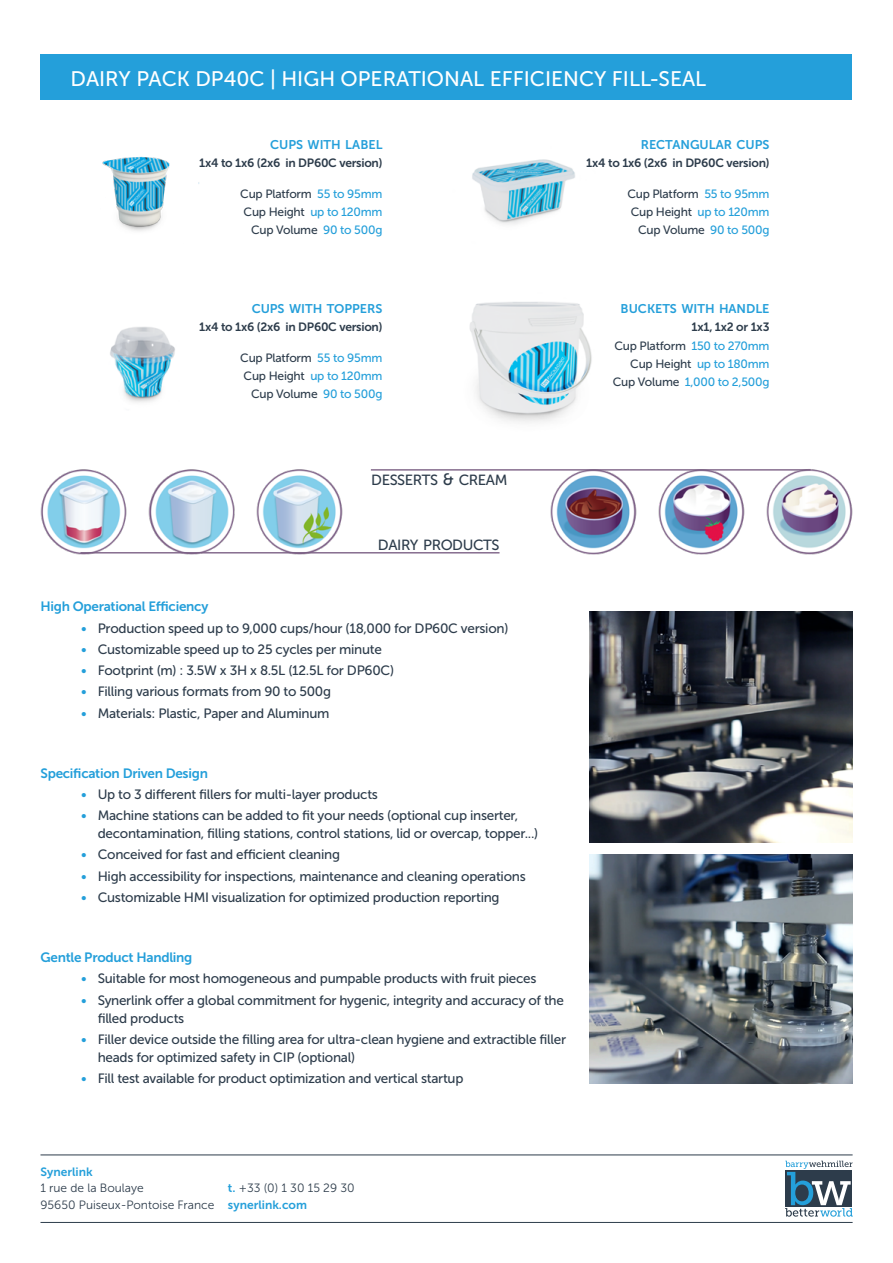
<style>
.page{position:relative;width:893px;height:1263px;background:#fff}
.page>*{position:absolute;margin:0;border:0;box-sizing:border-box;transform-origin:0 0}
.t1{font:21px "Museo Sans 500";color:#fff}
.t2{font:14.7px "Museo Sans 500";letter-spacing:-.03em;color:#2d3c4b}
.t3{font:13.5px/18px "Museo Sans 500";letter-spacing:-.02em;color:#2d3c4b}
.t4{font:13.5px "Museo Sans 700";letter-spacing:-.02em;color:#249fda}
.t5{font:12.6px "Museo Sans 700";color:#249fda}
.t6{font:12px/18.3px "Museo Sans 500";letter-spacing:-.02em;color:#2d3c4b;text-align:right}
.t7{font:12px "Museo Sans 700";letter-spacing:-.02em;color:#2d3c4b}
.t8{font:12px/18.3px "Museo Sans 500";letter-spacing:-.02em;color:#249fda;text-align:right}
.t9{font:12px/16.5px "Museo Sans 300";color:#2d3c4b}
.t10{font:12px "Museo Sans 700";color:#249fda}
.s1{color:#249fda}
.s2{color:#2d3c4b}
.s3{font-size:16.5px}
.s4{font-family:"Museo Sans 700";color:#249fda}
</style>
<div class="page">
<div style="left:40px;top:54px;width:812px;height:45px;background:#249fda"></div>
<hr style="left:40px;top:1222px;width:813px;height:1px;background:#2d3c4b">
<hr style="left:40px;top:1155px;width:813px;height:1px;background:#2d3c4b">
<svg style="left:785px;top:1161px;width:68px;height:56px"></svg>
<img style="left:472px;top:159px;width:103px;height:66px">
<img style="left:110px;top:327px;width:65px;height:75px">
<img style="left:102px;top:156px;width:98px;height:75px">
<img style="left:40px;top:469px;width:309px;height:86px">
<img style="left:550px;top:469px;width:303px;height:86px">
<hr style="left:80px;top:552px;width:419px;height:1px;background:#795d82">
<hr style="left:371px;top:469px;width:440px;height:2px;background:#795d82">
<img style="left:470px;top:302px;width:122px;height:121px">
<img style="left:589px;top:612px;width:263px;height:230px">
<img style="left:589px;top:854px;width:263px;height:229px">
<h1 class="t1" style="left:71px;top:68px;width:637px">DAIRY PACK DP40C | HIGH OPERATIONAL EFFICIENCY FILL-SEAL</h1>
<p class="t5" style="left:270px;top:138px;width:114px">CUPS WITH LABEL</p>
<p class="t7" style="left:199px;top:157px;width:185px">1x4 to 1x6 (2x6 in DP60C version)</p>
<p class="t6" style="left:240px;top:185px;width:144px">Cup Platform <span class="s1">55 to 95mm<br></span>Cup Height <span class="s1">up to 120mm<br></span>Cup Volume <span class="s1">90 to 500g</span></p>
<p class="t5" style="left:252px;top:302px;width:132px">CUPS WITH TOPPERS</p>
<p class="t7" style="left:199px;top:321px;width:185px">1x4 to 1x6 (2x6 in DP60C version)</p>
<p class="t6" style="left:240px;top:349px;width:144px">Cup Platform <span class="s1">55 to 95mm<br></span>Cup Height <span class="s1">up to 120mm<br></span>Cup Volume <span class="s1">90 to 500g</span></p>
<p class="t5" style="left:641px;top:138px;width:130px">RECTANGULAR CUPS</p>
<p class="t7" style="left:586px;top:157px;width:185px">1x4 to 1x6 (2x6 in DP60C version)</p>
<p class="t6" style="left:627px;top:185px;width:144px">Cup Platform <span class="s1">55 to 95mm<br></span>Cup Height <span class="s1">up to 120mm<br></span>Cup Volume <span class="s1">90 to 500g</span></p>
<p class="t5" style="left:621px;top:302px;width:150px">BUCKETS WITH HANDLE</p>
<p class="t7" style="left:691px;top:321px;width:80px">1x1, 1x2 or 1x3</p>
<p class="t8" style="left:613px;top:336px;width:158px"><span class="s2">Cup Platform</span> 150 to 270mm<br><span class="s2">Cup Height</span> up to 180mm<br><span class="s2">Cup Volume</span> 1,000 to 2,500g</p>
<p class="t2" style="left:371px;top:471px;width:138px">DESSERTS <span class="s3">&amp;</span> CREAM</p>
<p class="t2" style="left:378px;top:537px;width:123px">DAIRY PRODUCTS</p>
<p class="t4" style="left:40px;top:599px;width:169px">High Operational Efficiency</p>
<p class="t3" style="left:81px;top:619px;width:429px"><span class="s1">•</span> Production speed up to 9,000 cups/hour (18,000 for DP60C version)</p>
<p class="t3" style="left:81px;top:640px;width:302px"><span class="s1">•</span> Customizable speed up to 25 cycles per minute</p>
<p class="t3" style="left:81px;top:661px;width:315px"><span class="s1">•</span> Footprint (m) : 3.5W x 3H x 8.5L (12.5L for DP60C)</p>
<p class="t3" style="left:81px;top:683px;width:252px"><span class="s1">•</span> Filling various formats from 90 to 500g</p>
<p class="t3" style="left:81px;top:704px;width:250px"><span class="s1">•</span> Materials: Plastic, Paper and Aluminum</p>
<p class="t4" style="left:40px;top:765px;width:169px">Specification Driven Design</p>
<p class="t3" style="left:81px;top:785px;width:298px"><span class="s1">•</span> Up to 3 different fillers for multi-layer products</p>
<p class="t3" style="left:98px;top:807px;width:442px;text-indent:-17px"><span class="s1">•</span> Machine stations can be added to fit your needs (optional cup inserter, decontamination, filling stations, control stations, lid or overcap, topper...)</p>
<p class="t3" style="left:81px;top:846px;width:261px"><span class="s1">•</span> Conceived for fast and efficient cleaning</p>
<p class="t3" style="left:81px;top:867px;width:446px"><span class="s1">•</span> High accessibility for inspections, maintenance and cleaning operations</p>
<p class="t3" style="left:81px;top:888px;width:420px"><span class="s1">•</span> Customizable HMI visualization for optimized production reporting</p>
<p class="t4" style="left:40px;top:950px;width:153px">Gentle Product Handling</p>
<p class="t3" style="left:81px;top:970px;width:457px"><span class="s1">•</span> Suitable for most homogeneous and pumpable products with fruit pieces</p>
<p class="t3" style="left:98px;top:991px;width:468px;text-indent:-17px"><span class="s1">•</span> Synerlink offer a global commitment for hygenic, integrity and accuracy of the filled products</p>
<p class="t3" style="left:98px;top:1030px;width:470px;text-indent:-17px"><span class="s1">•</span> Filler device outside the filling area for ultra-clean hygiene and extractible filler heads for optimized safety in CIP (optional)</p>
<p class="t3" style="left:81px;top:1069px;width:384px"><span class="s1">•</span> Fill test available for product optimization and vertical startup</p>
<p class="t10" style="left:40px;top:1165px;width:54px">Synerlink</p>
<p class="t9" style="left:40px;top:1180px;width:175px">1 rue de la Boulaye<br>95650 Puiseux-Pontoise France</p>
<p class="t9" style="left:228px;top:1180px;width:128px"><span class="s4">t.</span> +33 (0) 1 30 15 29 30</p>
<p class="t10" style="left:228px;top:1198px;width:81px">synerlink.com</p>
</div>
